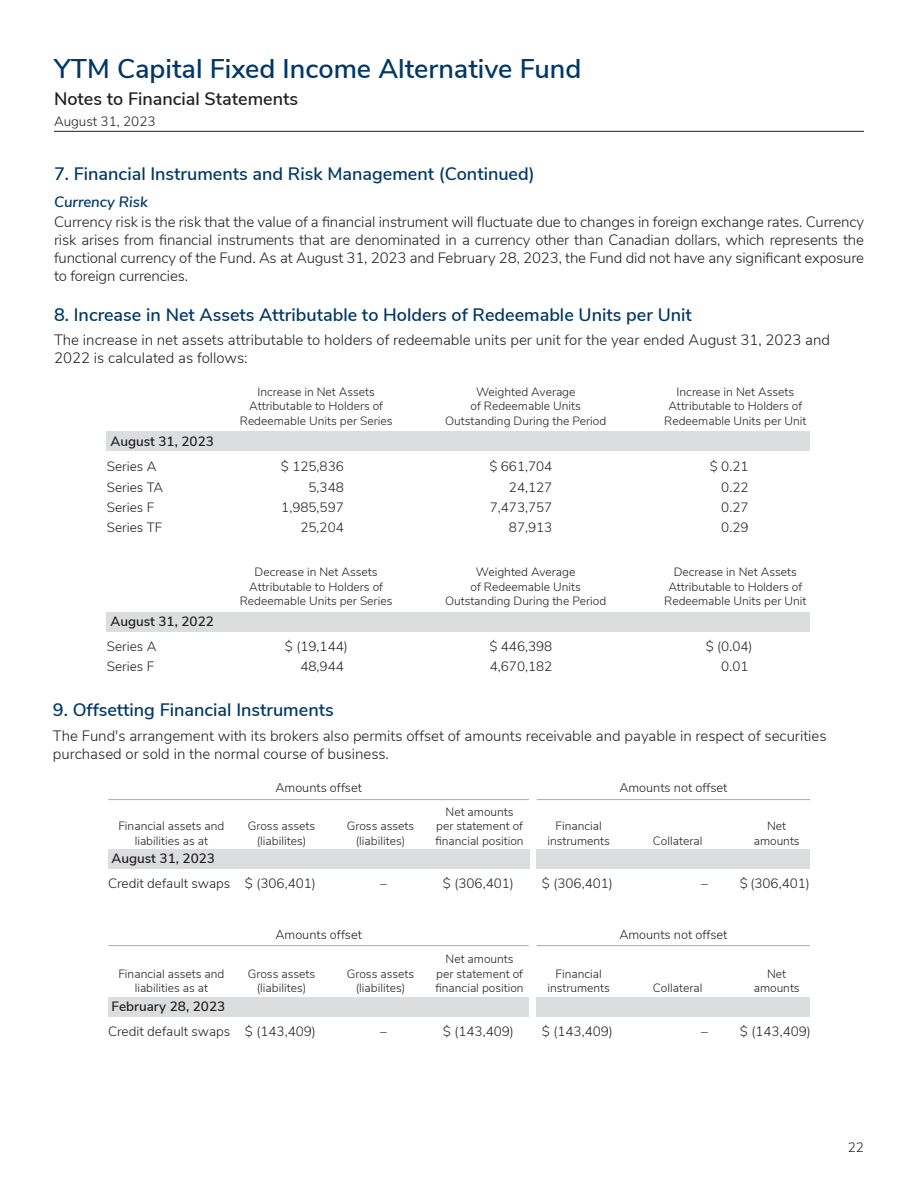
<style>
.page{position:relative;width:918px;height:1188px;background:#fff}
.page>*{position:absolute;margin:0;border:0;box-sizing:border-box;transform-origin:0 0}
.t1{font:600 27px "Nunito Sans";color:#013866}
.heading1{font:600 18px "Nunito Sans";color:#013866}
.t2{font:600 18px "Nunito Sans";color:#231f20}
.FIAF_main_text{font:300 15px/18px "Nunito Sans";color:#231f20}
.main_text{font:300 15px/18px "Nunito Sans";color:#231f20}
.heading2{font:italic 600 15px "Nunito Sans";color:#013866}
._5_column_chart{font:300 13.5px "Nunito Sans";color:#231f20}
.chart_with_grey_lines{font:600 13.5px "Nunito Sans";color:#231f20}
.main_text-2{font:300 12.75px "Nunito Sans";color:#231f20}
.t3{font:300 12px/14.4px "Nunito Sans";color:#231f20;text-align:center}
</style>
<div class="page">
<hr style="left:54px;top:131px;width:810px;height:1px;background:#231f20">
<div style="left:107px;top:612px;width:703px;height:19px;background:#dcdddf"></div>
<div style="left:107px;top:431px;width:703px;height:19px;background:#dcdddf"></div>
<div style="left:108px;top:849px;width:421px;height:20px;background:#dcdddf"></div>
<div style="left:537px;top:849px;width:273px;height:20px;background:#dcdddf"></div>
<hr style="left:108px;top:799px;width:421px;height:1px;background:#a8a9ad">
<hr style="left:537px;top:799px;width:273px;height:1px;background:#a8a9ad">
<div style="left:108px;top:997px;width:421px;height:19px;background:#dcdddf"></div>
<div style="left:537px;top:997px;width:273px;height:19px;background:#dcdddf"></div>
<hr style="left:108px;top:945px;width:421px;height:1px;background:#a8a9ad">
<hr style="left:537px;top:945px;width:273px;height:1px;background:#a8a9ad">
<h1 class="t1" style="left:54px;top:49px;width:529px">YTM Capital Fixed Income Alternative Fund</h1>
<h2 class="t2" style="left:54px;top:86px;width:246px">Notes to Financial Statements</h2>
<p class="_5_column_chart" style="left:54px;top:111px;width:103px">August 31, 2023</p>
<p class="heading1" style="left:54px;top:161px;width:482px">7. Financial Instruments and Risk Management (Continued)</p>
<p class="heading2" style="left:54px;top:191px;width:95px">Currency Risk</p>
<p class="FIAF_main_text" style="left:54px;top:212px;width:812px;text-align:justify">Currency risk is the risk that the value of a financial instrument will fluctuate due to changes in foreign exchange rates. Currency risk arises from financial instruments that are denominated in a currency other than Canadian dollars, which represents the functional currency of the Fund. As at August 31, 2023 and February 28, 2023, the Fund did not have any significant exposure to foreign currencies.</p>
<p class="heading1" style="left:54px;top:301px;width:639px">8. Increase in Net Assets Attributable to Holders of Redeemable Units per Unit</p>
<p class="FIAF_main_text" style="left:54px;top:330px;width:778px">The increase in net assets attributable to holders of redeemable units per unit for the year ended August 31, 2023 and<br>2022 is calculated as follows:</p>
<p class="t3" style="left:240px;top:384px;width:154px">Increase in Net Assets<br>Attributable to Holders of<br>Redeemable Units per Series</p>
<p class="t3" style="left:445px;top:384px;width:163px">Weighted Average<br>of Redeemable Units<br>Outstanding During the Period</p>
<p class="t3" style="left:664px;top:384px;width:144px">Increase in Net Assets<br>Attributable to Holders of<br>Redeemable Units per Unit</p>
<p class="chart_with_grey_lines" style="left:110px;top:432px;width:105px">August 31, 2023</p>
<p class="_5_column_chart" style="left:107px;top:457px;width:51px">Series A</p>
<p class="_5_column_chart" style="left:281px;top:457px;width:65px">$ 125,836</p>
<p class="_5_column_chart" style="left:489px;top:457px;width:65px">$ 661,704</p>
<p class="_5_column_chart" style="left:710px;top:457px;width:40px">$ 0.21</p>
<p class="_5_column_chart" style="left:107px;top:477px;width:58px">Series TA</p>
<p class="_5_column_chart" style="left:309px;top:477px;width:37px">5,348</p>
<p class="_5_column_chart" style="left:509px;top:477px;width:45px">24,127</p>
<p class="_5_column_chart" style="left:721px;top:477px;width:29px">0.22</p>
<p class="_5_column_chart" style="left:107px;top:497px;width:49px">Series F</p>
<p class="_5_column_chart" style="left:281px;top:497px;width:64px">1,985,597</p>
<p class="_5_column_chart" style="left:490px;top:497px;width:64px">7,473,757</p>
<p class="_5_column_chart" style="left:721px;top:497px;width:29px">0.27</p>
<p class="_5_column_chart" style="left:107px;top:518px;width:57px">Series TF</p>
<p class="_5_column_chart" style="left:300px;top:518px;width:45px">25,204</p>
<p class="_5_column_chart" style="left:509px;top:518px;width:45px">87,913</p>
<p class="_5_column_chart" style="left:721px;top:518px;width:29px">0.29</p>
<p class="t3" style="left:240px;top:564px;width:154px">Decrease in Net Assets<br>Attributable to Holders of<br>Redeemable Units per Series</p>
<p class="t3" style="left:445px;top:564px;width:163px">Weighted Average<br>of Redeemable Units<br>Outstanding During the Period</p>
<p class="t3" style="left:664px;top:564px;width:144px">Decrease in Net Assets<br>Attributable to Holders of<br>Redeemable Units per Unit</p>
<p class="chart_with_grey_lines" style="left:110px;top:611px;width:105px">August 31, 2022</p>
<p class="_5_column_chart" style="left:107px;top:636px;width:51px">Series A</p>
<p class="_5_column_chart" style="left:285px;top:636px;width:64px">$ (19,144)</p>
<p class="_5_column_chart" style="left:489px;top:636px;width:65px">$ 446,398</p>
<p class="_5_column_chart" style="left:706px;top:636px;width:48px">$ (0.04)</p>
<p class="_5_column_chart" style="left:107px;top:656px;width:49px">Series F</p>
<p class="_5_column_chart" style="left:300px;top:656px;width:45px">48,944</p>
<p class="_5_column_chart" style="left:490px;top:656px;width:64px">4,670,182</p>
<p class="_5_column_chart" style="left:721px;top:656px;width:29px">0.01</p>
<p class="heading1" style="left:53px;top:696px;width:282px">9. Offsetting Financial Instruments</p>
<p class="main_text" style="left:53px;top:725px;width:775px">The Fund's arrangement with its brokers also permits offset of amounts receivable and payable in respect of securities purchased or sold in the normal course of business.</p>
<p class="t3" style="left:118px;top:818px;width:108px">Financial assets and liabilities as at</p>
<p class="main_text-2" style="left:275px;top:779px;width:88px">Amounts offset</p>
<p class="main_text-2" style="left:619px;top:779px;width:109px">Amounts not offset</p>
<p class="t3" style="left:248px;top:818px;width:69px">Gross assets (liabilites)</p>
<p class="t3" style="left:347px;top:818px;width:69px">Gross assets (liabilites)</p>
<p class="t3" style="left:435px;top:804px;width:90px">Net amounts per statement of financial position</p>
<p class="t3" style="left:547px;top:818px;width:64px">Financial instruments</p>
<p class="t3" style="left:653px;top:832px;width:51px">Collateral</p>
<p class="t3" style="left:767px;top:818px;width:21px">Net</p>
<p class="t3" style="left:754px;top:832px;width:47px">amounts</p>
<p class="chart_with_grey_lines" style="left:112px;top:849px;width:105px">August 31, 2023</p>
<p class="_5_column_chart" style="left:108px;top:873px;width:210px">Credit default swaps $ (306,401)</p>
<p class="_5_column_chart" style="left:380px;top:873px;width:8px">–</p>
<p class="_5_column_chart" style="left:443px;top:873px;width:73px">$ (306,401)</p>
<p class="_5_column_chart" style="left:542px;top:873px;width:73px">$ (306,401)</p>
<p class="_5_column_chart" style="left:701px;top:873px;width:110px">– $ (306,401)</p>
<p class="t3" style="left:118px;top:966px;width:108px">Financial assets and liabilities as at</p>
<p class="main_text-2" style="left:275px;top:925px;width:88px">Amounts offset</p>
<p class="main_text-2" style="left:619px;top:925px;width:109px">Amounts not offset</p>
<p class="t3" style="left:248px;top:966px;width:69px">Gross assets (liabilites)</p>
<p class="t3" style="left:347px;top:966px;width:69px">Gross assets (liabilites)</p>
<p class="t3" style="left:435px;top:951px;width:90px">Net amounts per statement of financial position</p>
<p class="t3" style="left:547px;top:966px;width:64px">Financial instruments</p>
<p class="t3" style="left:653px;top:980px;width:51px">Collateral</p>
<p class="t3" style="left:767px;top:966px;width:21px">Net</p>
<p class="t3" style="left:754px;top:980px;width:47px">amounts</p>
<p class="chart_with_grey_lines" style="left:112px;top:996px;width:115px">February 28, 2023</p>
<p class="_5_column_chart" style="left:108px;top:1021px;width:210px">Credit default swaps $ (143,409)</p>
<p class="_5_column_chart" style="left:380px;top:1021px;width:8px">–</p>
<p class="_5_column_chart" style="left:443px;top:1021px;width:73px">$ (143,409)</p>
<p class="_5_column_chart" style="left:542px;top:1021px;width:73px">$ (143,409)</p>
<p class="_5_column_chart" style="left:701px;top:1021px;width:111px">– $ (143,409)</p>
<p class="_5_column_chart" style="left:848px;top:1138px;width:18px">22</p>
</div>
